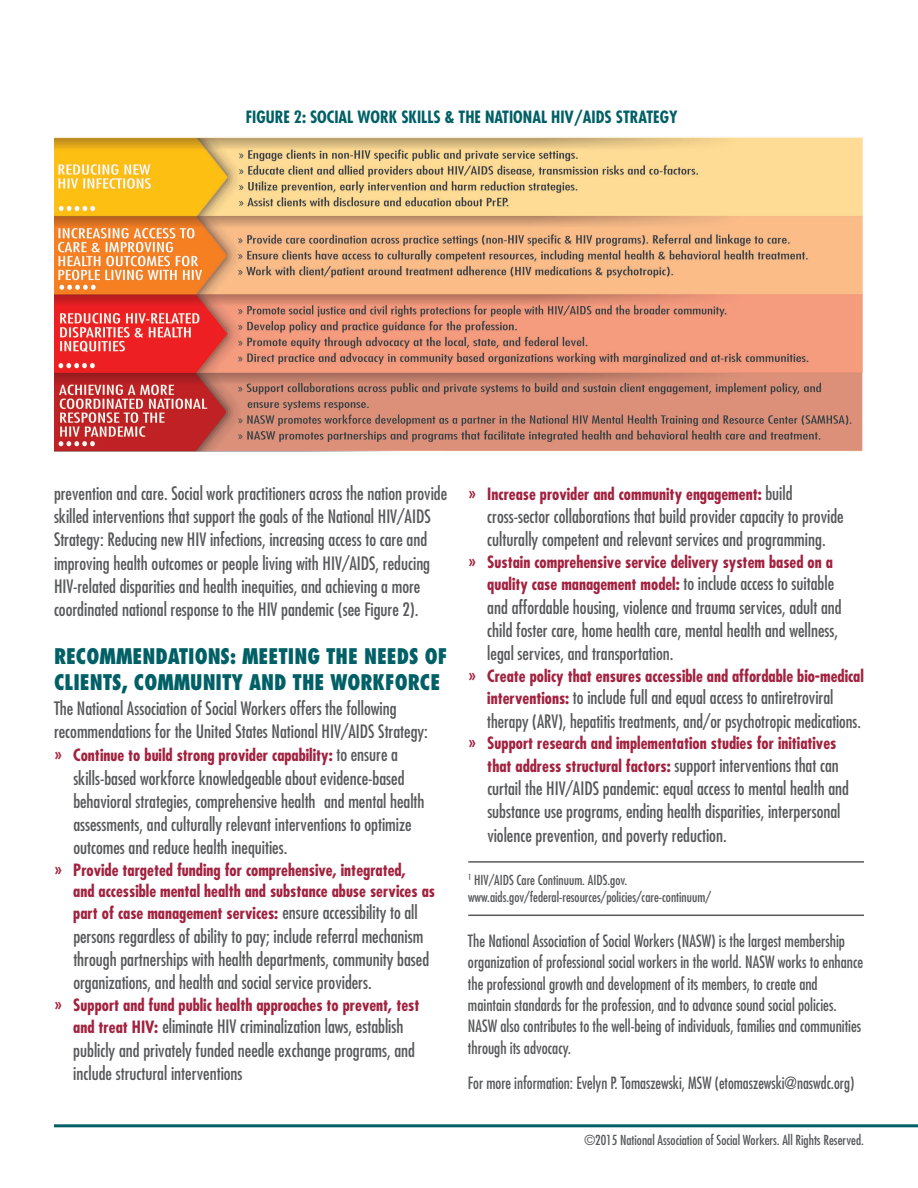
<style>
.page{position:relative;width:918px;height:1188px;background:#fff}
.page>*{position:absolute;margin:0;border:0;box-sizing:border-box;transform-origin:0 0}
.t1{font:800 condensed 21px/26px "Futura";color:#006066;scale:.95 1}
.t2{font:condensed 18px/23.2px "Futura";color:#57585a}
.t3{font:700 condensed 16.5px/22.5px "Futura";color:#a2223f;text-align:right}
.t4{font:condensed 16.5px/21.3px "Futura";color:#57585a}
.t5{font:condensed 16.5px "Futura";color:#57585a;scale:.94 1}
.t6{font:700 condensed 16.5px "Futura";color:#006066}
.t7{font:condensed 13.5px/17.4px "Futura";color:#57585a}
.s1{font-weight:400;font-size:18px;color:#57585a}
.s2{font-weight:700;font-size:16.5px;color:#a2223f}
</style>
<div class="page">
<hr style="left:54px;top:1124px;width:864px;height:3px;background:#006066">
<hr style="left:468px;top:915px;width:396px;height:1px;background:#57585a">
<hr style="left:468px;top:861px;width:396px;height:2px;background:#57585a">
<img style="left:54px;top:137px;width:809px;height:314px">
<p class="t6" style="left:246px;top:110px;width:433px">FIGURE 2: SOCIAL WORK SKILLS &amp; THE NATIONAL HIV/AIDS STRATEGY</p>
<p class="t2" style="left:54px;top:482px;width:395px">prevention and care. Social work practitioners across the nation provide skilled interventions that support the goals of the National HIV/AIDS Strategy: Reducing new HIV infections, increasing access to care and improving health outcomes or people living with HIV/AIDS, reducing HIV-related disparities and health inequities, and achieving a more coordinated national response to the HIV pandemic (see Figure 2).</p>
<p class="t1" style="left:54px;top:646px;width:415px">RECOMMENDATIONS: MEETING THE NEEDS OF<br>CLIENTS, COMMUNITY AND THE WORKFORCE</p>
<p class="t2" style="left:54px;top:697px;width:376px">The National Association of Social Workers offers the following recommendations for the United States National HIV/AIDS Strategy:</p>
<p class="t3" style="left:55px;top:745px;width:345px">» Continue to build strong provider capability: <span class="s1">to ensure a</span></p>
<p class="t2" style="left:73px;top:767px;width:353px">skills-based workforce knowledgeable about evidence-based behavioral strategies, comprehensive health and mental health assessments, and culturally relevant interventions to optimize outcomes and reduce health inequities.</p>
<p class="t3" style="left:73px;top:861px;width:363px;line-height:20.9px;text-align:left;text-indent:-19px">» Provide targeted funding for comprehensive, integrated,<br>and accessible mental health and substance abuse services as</p>
<p class="t3" style="left:73px;top:904px;width:346px">part of case management services: <span class="s1">ensure accessibility to all</span></p>
<p class="t2" style="left:73px;top:926px;width:357px">persons regardless of ability to pay; include referral mechanism through partnerships with health departments, community based organizations, and health and social service providers.</p>
<p class="t3" style="left:55px;top:995px;width:366px">» Support and fund public health approaches to prevent, test</p>
<p class="t2" style="left:73px;top:1016px;width:343px"><span class="s2">and treat HIV:</span> eliminate HIV criminalization laws, establish publicly and pri vately funded needle exchange programs, and include structural interventions</p>
<p class="t3" style="left:469px;top:484px;width:325px">» Increase provider and community engagement: <span class="s1">build</span></p>
<p class="t2" style="left:487px;top:506px;width:358px">cross-sector collaborations that build provider capacity to provide culturally competent and relevant services and programming.</p>
<p class="t3" style="left:469px;top:552px;width:367px">» Sustain comprehensive service delivery system based on a quality case management model: <span class="s1">to include access to suitable</span></p>
<p class="t2" style="left:487px;top:596px;width:356px">and affordable housing, violence and trauma services, adult and child foster care, home health care, mental health and wellness, legal services, and transportation.</p>
<p class="t3" style="left:469px;top:666px;width:397px">» Create policy that ensures accessible and affordable bio-medical</p>
<p class="t2" style="left:487px;top:687px;width:375px"><span class="s2">interventions:</span> to include full and equal access to antiretroviral therapy (ARV), hepatitis treatments, and/or psychotropic medications.</p>
<p class="t3" style="left:469px;top:734px;width:372px">» Support research and implementation studies for initiatives that address structural factors: <span class="s1">support interventions that can</span></p>
<p class="t2" style="left:487px;top:778px;width:363px">curtail the HIV/AIDS pandemic: equal access to mental health and substance use programs, ending health disparities, interpersonal violence prevention, and poverty reduction.</p>
<p class="t7" style="left:468px;top:872px;width:244px"><sup>1</sup> HIV/AIDS Care Continuum. AIDS.gov. www.aids.gov/federal-resources/policies/care-continuum/</p>
<p class="t4" style="left:468px;top:931px;width:397px">The National Association of Social Workers (NASW) is the largest membership organization of professional social workers in the world. NASW works to enhance the professional growth and development of its members, to create and maintain standards for the profession, and to advance sound social policies.<br>NASW also contributes to the well-being of individuals, families and communities through its advocacy.</p>
<p class="t5" style="left:468px;top:1075px;width:413px">For more information: Evelyn P. Tomaszewski, MSW (etomaszewski@naswdc.org)</p>
<p class="t7" style="left:584px;top:1132px;width:281px">©2015 National Association of Social Workers. All Rights Reserved.</p>
</div>
